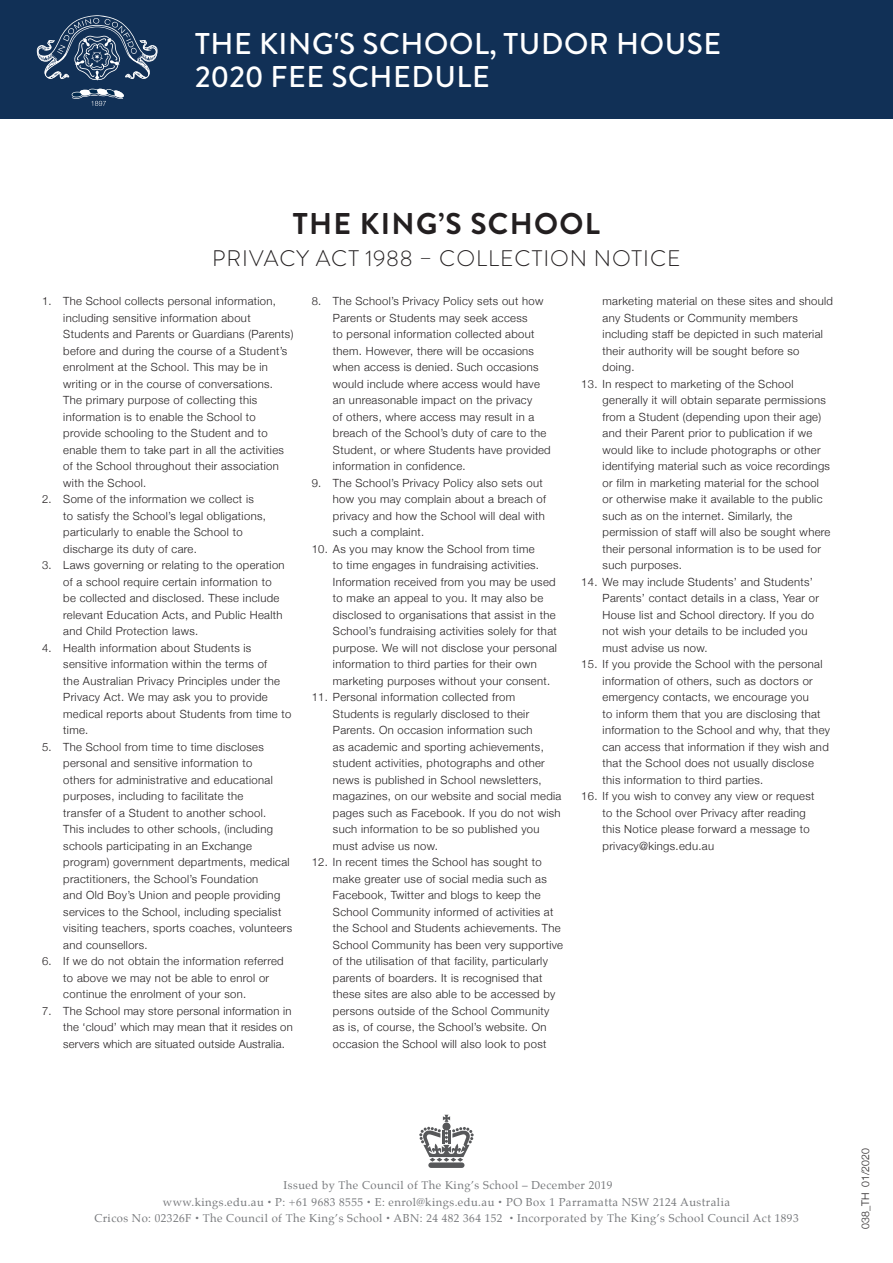
<style>
.page{position:relative;width:893px;height:1263px;background:#fff}
.page>*{position:absolute;margin:0;border:0;box-sizing:border-box;transform-origin:0 0}
.t1{font:500 30px/33px "Brandon Grotesque";letter-spacing:.02em;color:#fff}
.t2{font:700 30px "Brandon Grotesque";letter-spacing:.045em;color:#231f20}
.t3{font:300 22.5px "Brandon Grotesque";letter-spacing:.045em;color:#231f20}
.t4{font:300 11.25px/16.5px "Helvetica Neue";letter-spacing:.03em;color:#231f20}
.t5{font:11.25px "Palatino";letter-spacing:.04em;color:#787a7d}
.body{font:300 10.5px "Helvetica Neue";color:#231f20}
.s1{font-family:"Helvetica Neue"}
</style>
<div class="page">
<div style="left:0;top:0;width:893px;height:119px;background:#113056"></div>
<svg style="left:37px;top:15px;width:121px;height:66px"></svg>
<svg style="left:72px;top:89px;width:52px;height:17px"></svg>
<svg style="left:419px;top:1115px;width:55px;height:53px"></svg>
<h1 class="t1" style="left:195px;top:27px;width:528px">THE KING'S SCHOOL, TUDOR HOUSE<br>2020 FEE SCHEDULE</h1>
<p class="t2" style="left:293px;top:202px;width:309px">THE KING’S SCHOOL</p>
<p class="t3" style="left:212px;top:243px;width:470px">PRIVACY ACT 1988 – COLLECTION NOTICE</p>
<p class="t4" style="left:63px;top:292px;width:232px;text-indent:-21px">1. The School collects personal information, including sensitive information about Students and Parents or Guardians (Parents) before and during the course of a Student’s enrolment at the School. This may be in writing or in the course of conversations.<br>The primary purpose of collecting this information is to enable the School to provide schooling to the Student and to enable them to take part in all the activities of the School throughout their association with the School.</p>
<p class="t4" style="left:63px;top:490px;width:204px;text-indent:-21px">2. Some of the information we collect is to satisfy the School’s legal obligations, particularly to enable the School to discharge its duty of care.</p>
<p class="t4" style="left:63px;top:556px;width:223px;text-indent:-21px">3. Laws governing or relating to the operation of a school require certain information to be collected and disclosed. These include relevant Education Acts, and Public Health and Child Protection laws.</p>
<p class="t4" style="left:63px;top:639px;width:230px;text-indent:-21px">4. Health information about Students is sensitive information within the terms of<br>the Australian Privacy Principles under the Privacy Act. We may ask you to provide medical reports about Students from time to time.</p>
<p class="t4" style="left:63px;top:738px;width:230px;text-indent:-21px">5. The School from time to time discloses personal and sensitive information to<br>others for administrative and educational purposes, including to facilitate the<br>transfer of a Student to another school.<br>This includes to other schools, (including schools participating in an Exchange program) government departments, medical practitioners, the School’s Foundation<br>and Old Boy’s Union and people providing services to the School, including specialist visiting teachers, sports coaches, volunteers and counsellors.</p>
<p class="t4" style="left:63px;top:952px;width:222px;text-indent:-21px">6. If we do not obtain the information referred to above we may not be able to enrol or continue the enrolment of your son.</p>
<p class="t4" style="left:63px;top:1002px;width:231px;text-indent:-21px">7. The School may store personal information in the ‘cloud’ which may mean that it resides on servers which are situated outside Australia.</p>
<p class="t4" style="left:333px;top:292px;width:219px;text-indent:-21px">8. The School’s Privacy Policy sets out how Parents or Students may seek access<br>to personal information collected about them. However, there will be occasions when access is denied. Such occasions would include where access would have an unreasonable impact on the privacy<br>of others, where access may result in a breach of the School’s duty of care to the Student, or where Students have provided information in confidence.</p>
<p class="t4" style="left:333px;top:474px;width:215px;text-indent:-21px">9. The School’s Privacy Policy also sets out how you may complain about a breach of privacy and how the School will deal with such a complaint.</p>
<p class="t4" style="left:333px;top:540px;width:226px;text-indent:-21px">10. As you may know the School from time<br>to time engages in fundraising activities.<br>Information received from you may be used to make an appeal to you. It may also be disclosed to organisations that assist in the School’s fundraising activities solely for that purpose. We will not disclose your personal information to third parties for their own marketing purposes without your consent.</p>
<p class="t4" style="left:333px;top:688px;width:230px;text-indent:-21px">11. Personal information collected from Students is regularly disclosed to their Parents. On occasion information such<br>as academic and sporting achievements, student activities, photographs and other news is published in School newsletters, magazines, on our website and social media pages such as Facebook. If you do not wish such information to be so published you must advise us now.</p>
<p class="t4" style="left:333px;top:853px;width:232px;text-indent:-21px">12. In recent times the School has sought to make greater use of social media such as Facebook, Twitter and blogs to keep the School Community informed of activities at the School and Students achievements. The School Community has been very supportive of the utilisation of that facility, particularly parents of boarders. It is recognised that these sites are also able to be accessed by persons outside of the School Community as is, of course, the School’s website. On occasion the School will also look to post</p>
<p class="t4" style="left:603px;top:292px;width:232px">marketing material on these sites and should any Students or Community members including staff be depicted in such material their authority will be sought before so doing.</p>
<p class="t4" style="left:603px;top:375px;width:229px;text-indent:-21px">13. In respect to marketing of the School generally it will obtain separate permissions from a Student (depending upon their age) and their Parent prior to publication if we would like to include photographs or other identifying material such as voice recordings or film in marketing material for the school or otherwise make it available to the public such as on the internet. Similarly, the permission of staff will also be sought where their personal information is to be used for such purposes.</p>
<p class="t4" style="left:603px;top:573px;width:218px;text-indent:-21px">14. We may include Students’ and Students’ Parents’ contact details in a class, Year or House list and School directory. If you do not wish your details to be included you must advise us now.</p>
<p class="t4" style="left:603px;top:655px;width:229px;text-indent:-21px">15. If you provide the School with the personal information of others, such as doctors or emergency contacts, we encourage you<br>to inform them that you are disclosing that information to the School and why, that they can access that information if they wish and that the School does not usually disclose this information to third parties.</p>
<p class="t4" style="left:603px;top:787px;width:213px;text-indent:-21px">16. If you wish to convey any view or request to the School over Privacy after reading this Notice please forward a message to privacy@kings.edu.au</p>
<p class="t5" style="left:284px;top:1178px;width:330px">Issued by The Council of The King’s School – December 2019</p>
<p class="t5" style="left:163px;top:1194px;width:568px">www.kings.edu.au <span class="s1">•</span> P: +61 9683 8555 <span class="s1">•</span> E: enrol@kings.edu.au <span class="s1">•</span> PO Box 1 Parramatta NSW 2124 Australia</p>
<p class="t5" style="left:94px;top:1211px;width:706px">Cricos No: 02326F <span class="s1">•</span> The Council of The King’s School <span class="s1">•</span> ABN: 24 482 364 152 <span class="s1">•</span> Incorporated by The King’s School Council Act 1893</p>
<p class="body" style="left:857px;top:1229px;width:82px;rotate:-90deg">038_TH 01/2020</p>
</div>
